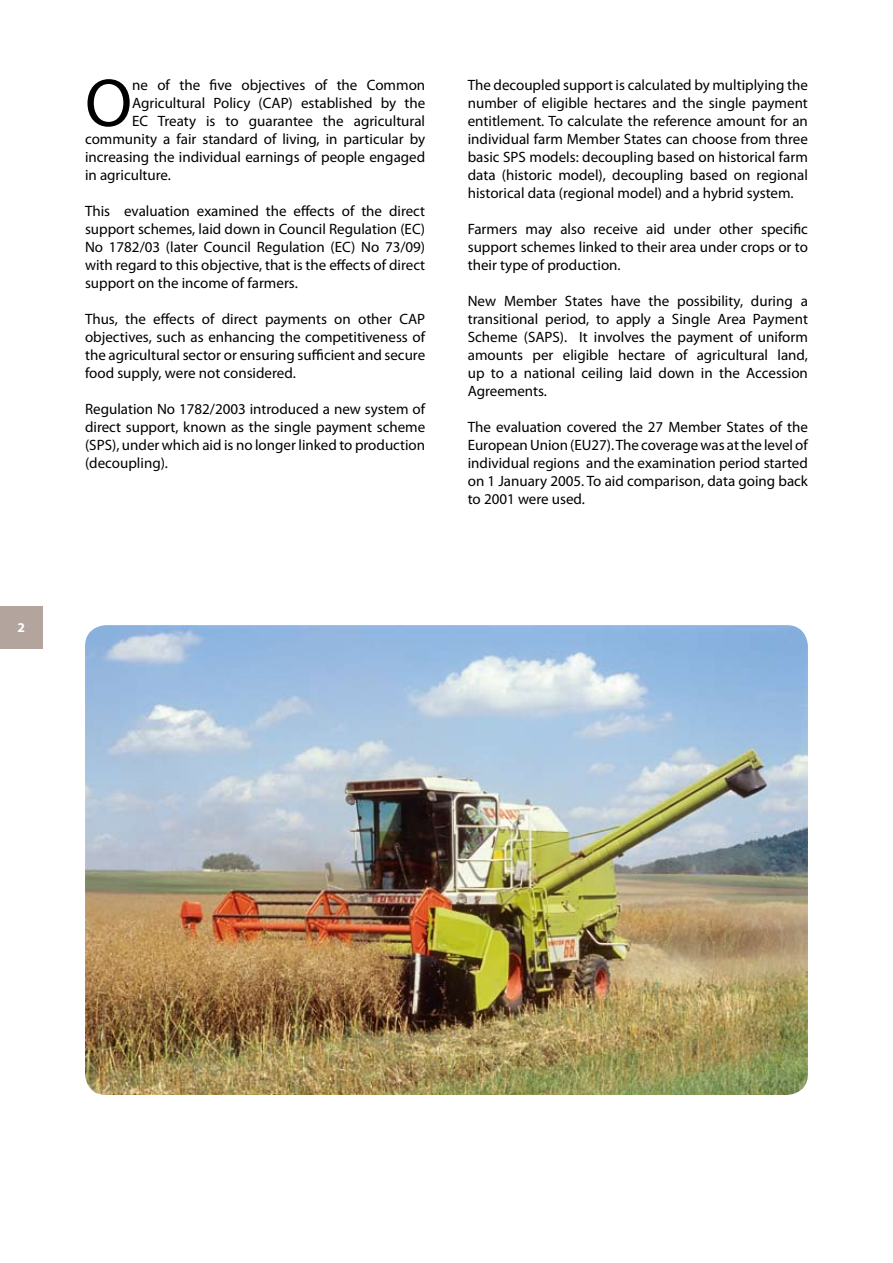
<style>
.page{position:relative;width:893px;height:1263px;background:#fff}
.page>*{position:absolute;margin:0;border:0;box-sizing:border-box;transform-origin:0 0}
.t1{font:68.4px "Myriad Pro";color:#000}
.t2{font:15px/18px "Myriad Pro";color:#000;text-align:justify}
.t3{font:700 13.5px "Myriad Pro";color:#fff}
</style>
<div class="page">
<div style="left:0;top:606px;width:43px;height:42px;background:#b3a49d"></div>
<img style="left:85px;top:625px;width:723px;height:470px">
<p class="t3" style="left:18px;top:620px;width:9px">2</p>
<h1 class="t1" style="left:85px;top:66px;width:49px">O</h1>
<p class="t2" style="left:132px;top:76px;width:295px">ne of the five objectives of the Common</p>
<p class="t2" style="left:132px;top:94px;width:295px">Agricultural Policy (CAP) established by the</p>
<p class="t2" style="left:132px;top:112px;width:294px">EC Treaty is to guarantee the agricultural</p>
<p class="t2" style="left:85px;top:130px;width:342px">community a fair standard of living, in particular by</p>
<p class="t2" style="left:85px;top:148px;width:342px">increasing the individual earnings of people engaged</p>
<p class="t2" style="left:85px;top:166px;width:87px">in agriculture.</p>
<p class="t2" style="left:85px;top:202px;width:342px">This evaluation examined the effects of the direct support schemes, laid down in Council Regulation (EC)<br>No 1782/03 (later Council Regulation (EC) No 73/09) with regard to this objective, that is the effects of direct support on the income of farmers.</p>
<p class="t2" style="left:85px;top:310px;width:342px">Thus, the effects of direct payments on other CAP objectives, such as enhancing the competitiveness of the agricultural sector or ensuring sufficient and secure food supply, were not considered.</p>
<p class="t2" style="left:85px;top:400px;width:342px">Regulation No 1782/2003 introduced a new system of direct support, known as the single payment scheme (SPS), under which aid is no longer linked to production (decoupling).</p>
<p class="t2" style="left:468px;top:76px;width:342px">The decoupled support is calculated by multiplying the number of eligible hectares and the single payment entitlement. To calculate the reference amount for an individual farm Member States can choose from three basic SPS models: decoupling based on historical farm data (historic model), decoupling based on regional historical data (regional model) and a hybrid system.</p>
<p class="t2" style="left:468px;top:220px;width:342px">Farmers may also receive aid under other specific support schemes linked to their area under crops or to their type of production.</p>
<p class="t2" style="left:468px;top:292px;width:342px">New Member States have the possibility, during a transitional period, to apply a Single Area Payment Scheme (SAPS). It involves the payment of uniform amounts per eligible hectare of agricultural land, up to a national ceiling laid down in the Accession Agreements.</p>
<p class="t2" style="left:468px;top:418px;width:342px">The evaluation covered the 27 Member States of the European Union (EU27). The coverage was at the level of individual regions and the examination period started on 1 January 2005. To aid comparison, data going back to 2001 were used.</p>
</div>
